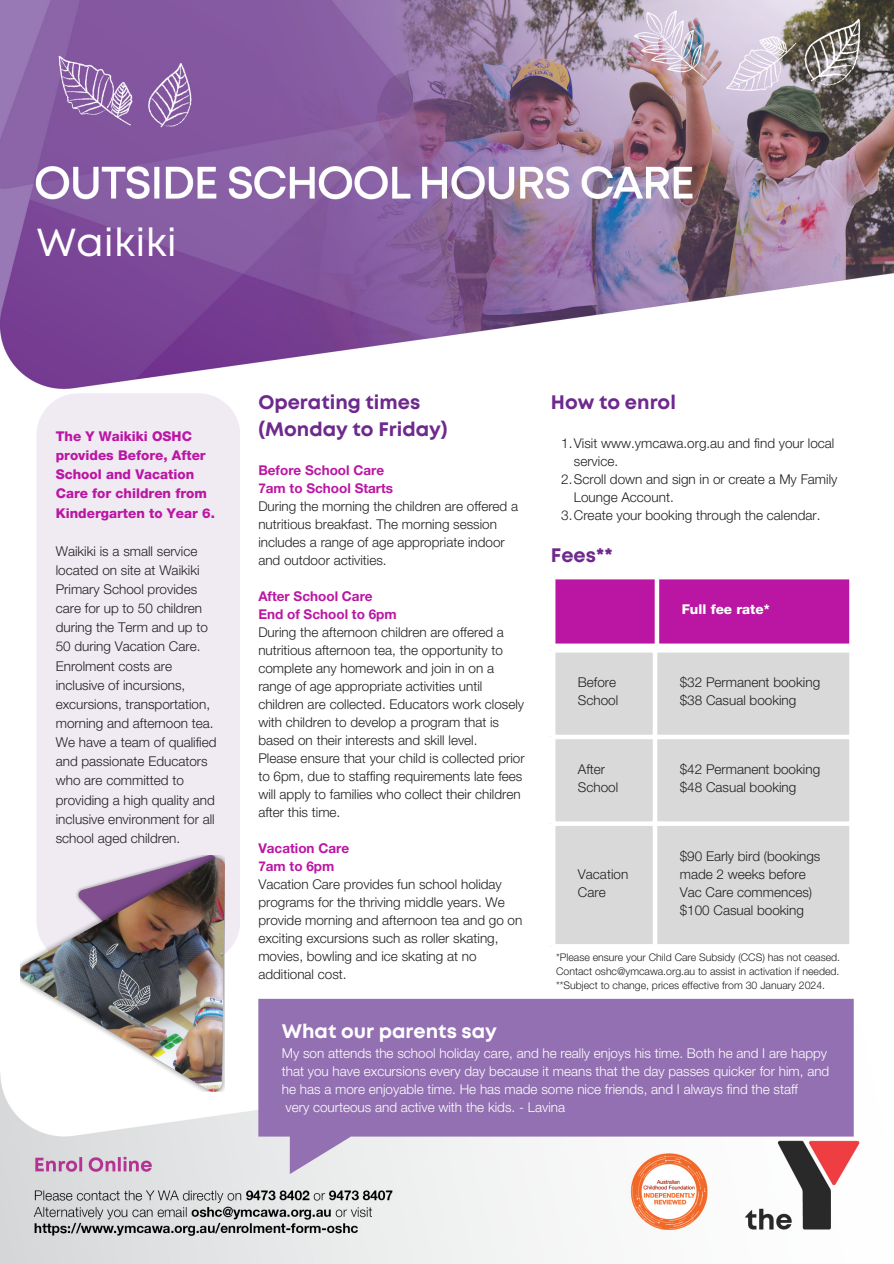
<style>
.page{position:relative;width:894px;height:1264px;background:#fff}
.page>*{position:absolute;margin:0;border:0;box-sizing:border-box;transform-origin:0 0}
.t1{font:39px "Mont";color:#fff}
.t2{font:700 19.5px/27px "Mont";color:#6e298d}
.t3{font:700 19.5px "Mont";color:#fff}
.t4{font:300 13.5px/18px "Helvetica Neue LT Std";color:#231f20}
.t5{font:300 13.5px/18px "Helvetica Neue LT Std";color:#fff}
.t6{font:800 13.5px/19.2px "Helvetica Neue LT Std";color:#bb16a3}
.t7{font:800 13.5px "Helvetica Neue LT Std";color:#fff}
.t8{font:300 10.5px "Helvetica Neue LT Std";color:#231f20}
.s1{font-weight:700;color:#bb16a3}
</style>
<div class="page">
<img style="left:0;top:0;width:893px;height:1263px">
<div style="left:36px;top:393px;width:204px;height:570px;background:#f0eaf3"></div>
<div style="left:555px;top:579px;width:294px;height:64px;background:#bb16a3"></div>
<div style="left:550px;top:579px;width:5px;height:64px;background:#fff"></div>
<div style="left:654px;top:579px;width:5px;height:64px;background:#fff"></div>
<svg style="left:849px;top:579px;width:4px;height:64px"></svg>
<hr style="left:550px;top:575px;width:303px;height:4px;background:#fff">
<div style="left:550px;top:643px;width:303px;height:5px;background:#fff"></div>
<div style="left:555px;top:652px;width:294px;height:292px;background:#d9d9d9"></div>
<div style="left:550px;top:652px;width:5px;height:292px;background:#fff"></div>
<div style="left:652px;top:652px;width:5px;height:292px;background:#fff"></div>
<hr style="left:849px;top:652px;width:4px;height:292px;background:#fff">
<hr style="left:550px;top:648px;width:303px;height:4px;background:#fff">
<div style="left:550px;top:734px;width:303px;height:5px;background:#fff"></div>
<svg style="left:550px;top:821px;width:299px;height:4px"></svg>
<hr style="left:550px;top:944px;width:303px;height:4px;background:#fff">
<img style="left:21px;top:855px;width:203px;height:236px">
<svg style="left:258px;top:998px;width:595px;height:176px;background:#a586b9"></svg>
<p class="t1" style="left:36px;top:227px;width:142px">Waikiki</p>
<p class="t6" style="left:56px;top:428px;width:161px">The Y Waikiki OSHC provides Before, After<br>School and Vacation<br>Care for children from<br>Kindergarten to Year 6.</p>
<p class="t4" style="left:56px;top:543px;width:162px;line-height:19.2px">Waikiki is a small service located on site at Waikiki<br>Primary School provides care for up to 50 children during the Term and up to<br>50 during Vacation Care.<br>Enrolment costs are inclusive of incursions, excursions, transportation, morning and afternoon tea.<br>We have a team of qualified and passionate Educators who are committed to providing a high quality and inclusive environment for all school aged children.</p>
<h4 class="t2" style="left:258px;top:390px;width:191px">Operating times (Monday to Friday)</h4>
<h2 class="t4" style="left:258px;top:463px;width:261px"><span class="s1">Before School Care<br>7am to School Starts<br></span>During the morning the children are offered a nutritious breakfast. The morning session includes a range of age appropriate indoor and outdoor activities.</h2>
<p class="t4" style="left:258px;top:589px;width:268px"><span class="s1">After School Care<br>End of School to 6pm<br></span>During the afternoon children are offered a nutritious afternoon tea, the opportunity to complete any homework and join in on a range of age appropriate activities until children are collected. Educators work closely with children to develop a program that is based on their interests and skill level.<br>Please ensure that your child is collected prior to 6pm, due to staffing requirements late fees will apply to families who collect their children after this time.</p>
<p class="t4" style="left:258px;top:841px;width:265px"><span class="s1">Vacation Care<br>7am to 6pm<br></span>Vacation Care provides fun school holiday programs for the thriving middle years. We provide morning and afternoon tea and go on exciting excursions such as roller skating, movies, bowling and ice skating at no additional cost.</p>
<p class="t2" style="left:550px;top:390px;width:126px">How to enrol</p>
<p class="t4" style="left:573px;top:436px;width:262px;text-indent:-13px">1.Visit www.ymcawa.org.au and find your local service.</p>
<p class="t4" style="left:573px;top:472px;width:265px;text-indent:-13px">2.Scroll down and sign in or create a My Family<br>Lounge Account.</p>
<p class="t4" style="left:561px;top:508px;width:260px">3.Create your booking through the calendar.</p>
<p class="t2" style="left:550px;top:543px;width:63px">Fees**</p>
<h1 class="t7" style="left:681px;top:604px;width:89px">Full fee rate*</h1>
<h3 class="t4" style="left:577px;top:675px;width:42px">Before<br>School</h3>
<h4 class="t4" style="left:679px;top:675px;width:142px">$32 Permanent booking</h4>
<p class="t4" style="left:679px;top:693px;width:118px">$38 Casual booking</p>
<h2 class="t4" style="left:577px;top:762px;width:42px">After<br>School</h2>
<h4 class="t4" style="left:679px;top:762px;width:142px">$42 Permanent booking</h4>
<h4 class="t4" style="left:679px;top:780px;width:118px">$48 Casual booking</h4>
<h4 class="t4" style="left:577px;top:866px;width:52px">Vacation<br>Care</h4>
<h2 class="t4" style="left:679px;top:848px;width:142px">$90 Early bird (bookings made 2 weeks before<br>Vac Care commences)</h2>
<h4 class="t4" style="left:679px;top:902px;width:126px">$100 Casual booking</h4>
<p class="t8" style="left:556px;top:953px;width:285px">*Please ensure your Child Care Subsidy (CCS) has not ceased.</p>
<p class="t8" style="left:556px;top:967px;width:285px">Contact oshc@ymcawa.org.au to assist in activation if needed.</p>
<p class="t8" style="left:556px;top:981px;width:270px">**Subject to change, prices effective from 30 January 2024.</p>
<h4 class="t3" style="left:282px;top:1023px;width:217px">What our parents say</h4>
<h4 class="t5" style="left:282px;top:1046px;width:549px">My son attends the school holiday care, and he really enjoys his time. Both he and I are happy that you have excursions every day because it means that the day passes quicker for him, and he has a more enjoyable time. He has made some nice friends, and I always find the staff<br>very courteous and active with the kids. - Lavina</h4>
</div>
